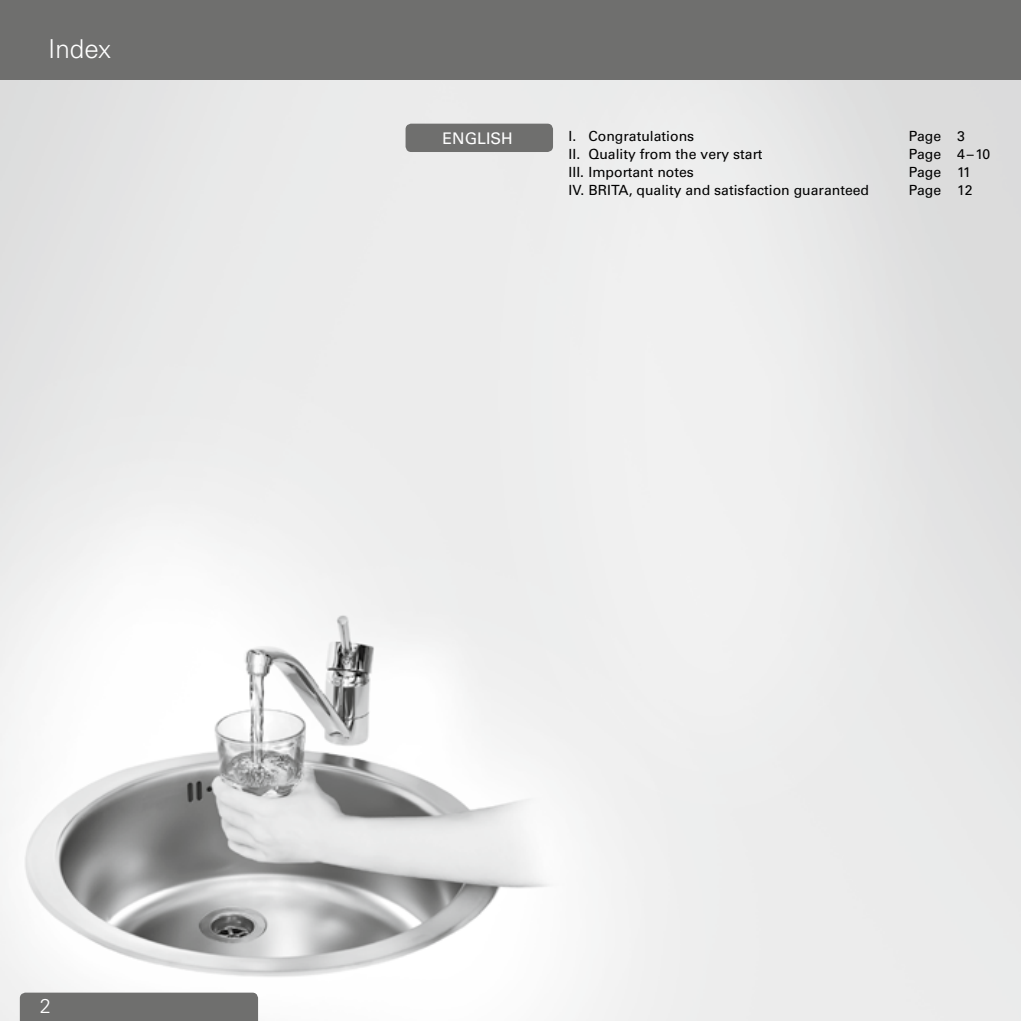
<style>
.page{position:relative;width:1021px;height:1021px;background:#fff}
.page>*{position:absolute;margin:0;border:0;box-sizing:border-box;transform-origin:0 0}
.t1{font:300 26px "Univers CE";color:#fff}
.t2{font:300 20px "Univers";color:#fff}
.t3{font:16px "Univers";color:#fff}
.t4{font:500 14px "Univers CE";color:#000}
</style>
<div class="page">
<img style="left:0;top:79px;width:1020px;height:941px">
<div style="left:0;top:0;width:1020px;height:79px;background:#6f6f6e"></div>
<div style="left:20px;top:992px;width:238px;height:28px;background:#6f6f6e"></div>
<div style="left:405px;top:124px;width:148px;height:28px;background:#6f6f6e;border-radius:6px"></div>
<h1 class="t1" style="left:48px;top:34px;width:65px">Index</h1>
<h2 class="t2" style="left:40px;top:993px;width:13px">2</h2>
<p class="t3" style="left:442px;top:128px;width:72px">ENGLISH</p>
<p class="t4" style="left:568px;top:128px;width:127px">I. Congratulations</p>
<p class="t4" style="left:909px;top:128px;width:57px">Page 3</p>
<p class="t4" style="left:568px;top:146px;width:195px">II. Quality from the very start</p>
<p class="t4" style="left:909px;top:146px;width:83px">Page 4–10</p>
<p class="t4" style="left:568px;top:164px;width:127px">III. Important notes</p>
<p class="t4" style="left:909px;top:164px;width:63px">Page 11</p>
<p class="t4" style="left:568px;top:182px;width:302px">IV. BRITA, quality and satisfaction guaranteed</p>
<p class="t4" style="left:909px;top:182px;width:65px">Page 12</p>
</div>
